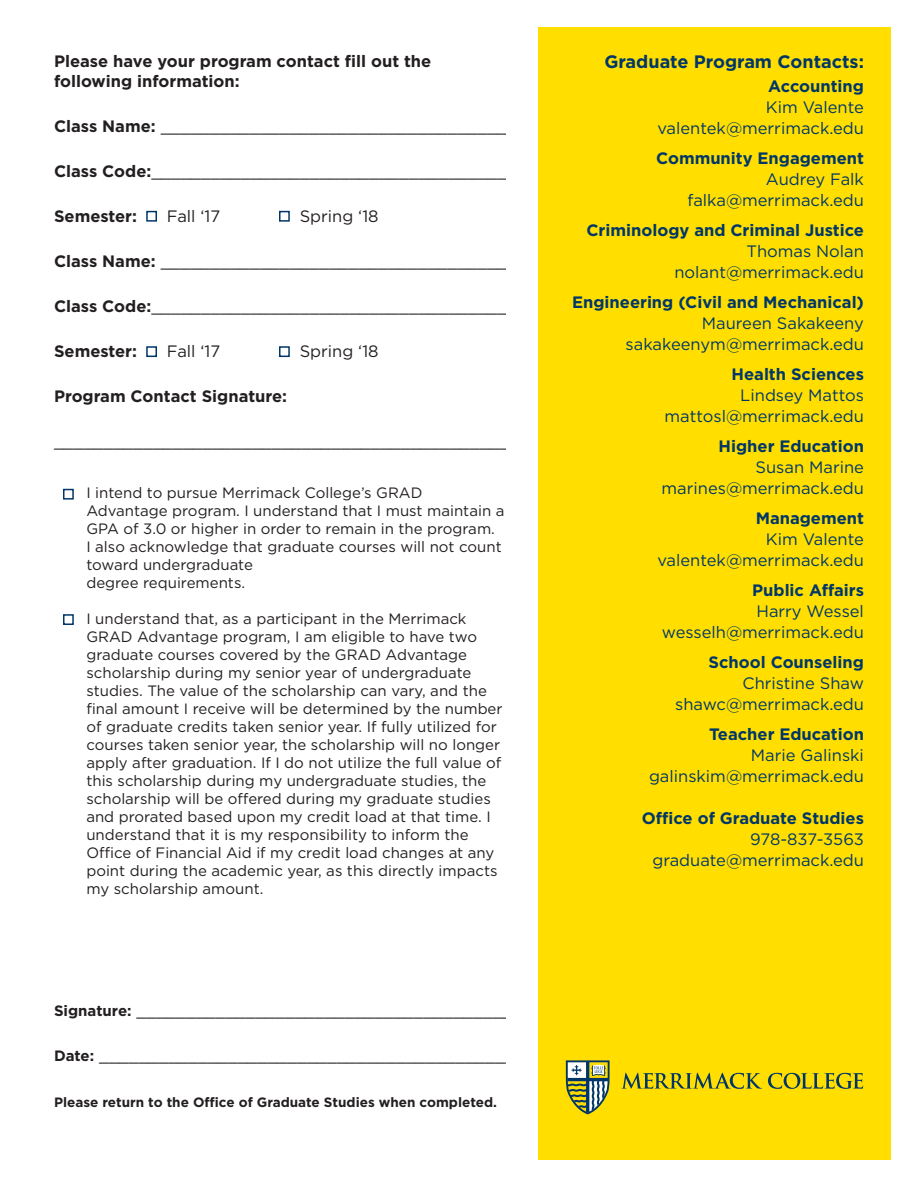
<style>
.page{position:relative;width:918px;height:1188px;background:#fff}
.page>*{position:absolute;margin:0;border:0;box-sizing:border-box;transform-origin:0 0}
.t1{font:700 18px "Gotham";color:#003768}
.t2{font:16.5px "Gotham";color:#003768}
.t3{font:16.5px "Gotham";color:#231f20}
.t4{font:700 16.5px "Gotham";color:#003768}
.t5{font:700 16.5px/19.8px "Gotham";color:#231f20}
.t6{font:15px/18px "Gotham";color:#231f20}
.t7{font:700 13.5px "Gotham";color:#231f20}
.s1{font-weight:700}
.s2{font-weight:700;font-size:15px}
</style>
<div class="page">
<div style="left:538px;top:28px;width:352px;height:1132px;background:#ffde00"></div>
<svg style="left:566px;top:1060px;width:44px;height:54px"></svg>
<svg style="left:622px;top:1073px;width:140px;height:16px"></svg>
<svg style="left:768px;top:1073px;width:95px;height:16px"></svg>
<div style="left:63px;top:489px;width:11px;height:11px;border:2px solid #003768"></div>
<div style="left:146px;top:346px;width:11px;height:11px;border:2px solid #003768"></div>
<div style="left:146px;top:211px;width:11px;height:11px;border:2px solid #003768"></div>
<div style="left:279px;top:346px;width:11px;height:11px;border:2px solid #003768"></div>
<div style="left:279px;top:211px;width:11px;height:11px;border:2px solid #003768"></div>
<div style="left:63px;top:614px;width:11px;height:11px;border:2px solid #003768"></div>
<p class="t5" style="left:54px;top:51px;width:379px">Please have your program contact fill out the following information:</p>
<p class="t3" style="left:54px;top:116px;width:455px"><span class="s1">Class Name:</span> ___________________________________</p>
<p class="t3" style="left:54px;top:161px;width:455px"><span class="s1">Class Code:</span>____________________________________</p>
<p class="t5" style="left:54px;top:206px;width:85px">Semester:</p>
<p class="t3" style="left:167px;top:206px;width:55px">Fall ‘17</p>
<p class="t3" style="left:300px;top:206px;width:80px">Spring ‘18</p>
<p class="t3" style="left:54px;top:251px;width:455px"><span class="s1">Class Name:</span> ___________________________________</p>
<p class="t3" style="left:54px;top:296px;width:455px"><span class="s1">Class Code:</span>____________________________________</p>
<p class="t5" style="left:54px;top:341px;width:85px">Semester:</p>
<p class="t3" style="left:167px;top:341px;width:55px">Fall ‘17</p>
<p class="t3" style="left:300px;top:341px;width:80px">Spring ‘18</p>
<p class="t5" style="left:54px;top:386px;width:235px">Program Contact Signature:</p>
<p class="t3" style="left:54px;top:431px;width:457px">______________________________________________</p>
<p class="t6" style="left:86px;top:483px;width:420px">I intend to pursue Merrimack College’s GRAD Advantage program. I understand that I must maintain a GPA of 3.0 or higher in order to remain in the program.<br>I also acknowledge that graduate courses will not count toward undergraduate<br>degree requirements.</p>
<p class="t6" style="left:86px;top:609px;width:382px">I understand that, as a participant in the Merrimack</p>
<p class="t6" style="left:86px;top:627px;width:418px">GRAD Advantage program, I am eligible to have two graduate courses covered by the GRAD Advantage scholarship during my senior year of undergraduate studies. The value of the scholarship can vary, and the final amount I receive will be determined by the number of graduate credits taken senior year. If fully utilized for courses taken senior year, the scholarship will no longer apply after graduation. If I do not utilize the full value of this scholarship during my undergraduate studies, the scholarship will be offered during my graduate studies and prorated based upon my credit load at that time. I understand that it is my responsibility to inform the Office of Financial Aid if my credit load changes at any point during the academic year, as this directly impacts my scholarship amount.</p>
<p class="t3" style="left:54px;top:999px;width:460px"><span class="s2">Signature:</span> ______________________________________</p>
<p class="t3" style="left:54px;top:1044px;width:462px"><span class="s2">Date:</span> __________________________________________</p>
<p class="t7" style="left:54px;top:1094px;width:445px">Please return to the Office of Graduate Studies when completed.</p>
<p class="t1" style="left:604px;top:50px;width:261px">Graduate Program Contacts:</p>
<p class="t4" style="left:768px;top:76px;width:97px">Accounting</p>
<p class="t2" style="left:766px;top:97px;width:100px">Kim Valente</p>
<p class="t2" style="left:657px;top:118px;width:208px">valentek@merrimack.edu</p>
<p class="t4" style="left:656px;top:148px;width:209px">Community Engagement</p>
<p class="t2" style="left:766px;top:169px;width:100px">Audrey Falk</p>
<p class="t2" style="left:688px;top:190px;width:178px">falka@merrimack.edu</p>
<p class="t4" style="left:586px;top:220px;width:279px">Criminology and Criminal Justice</p>
<p class="t2" style="left:747px;top:241px;width:119px">Thomas Nolan</p>
<p class="t2" style="left:674px;top:262px;width:191px">nolant@merrimack.edu</p>
<p class="t4" style="left:572px;top:292px;width:293px">Engineering (Civil and Mechanical)</p>
<p class="t2" style="left:702px;top:313px;width:164px">Maureen Sakakeeny</p>
<p class="t2" style="left:626px;top:334px;width:240px">sakakeenym@merrimack.edu</p>
<p class="t4" style="left:732px;top:364px;width:134px">Health Sciences</p>
<p class="t2" style="left:740px;top:385px;width:125px">Lindsey Mattos</p>
<p class="t2" style="left:665px;top:406px;width:201px">mattosl@merrimack.edu</p>
<p class="t4" style="left:719px;top:436px;width:147px">Higher Education</p>
<p class="t2" style="left:756px;top:457px;width:110px">Susan Marine</p>
<p class="t2" style="left:662px;top:478px;width:204px">marines@merrimack.edu</p>
<p class="t4" style="left:756px;top:508px;width:110px">Management</p>
<p class="t2" style="left:766px;top:529px;width:100px">Kim Valente</p>
<p class="t2" style="left:657px;top:550px;width:208px">valentek@merrimack.edu</p>
<p class="t4" style="left:752px;top:580px;width:113px">Public Affairs</p>
<p class="t2" style="left:757px;top:601px;width:109px">Harry Wessel</p>
<p class="t2" style="left:662px;top:622px;width:204px">wesselh@merrimack.edu</p>
<p class="t4" style="left:709px;top:652px;width:157px">School Counseling</p>
<p class="t2" style="left:743px;top:673px;width:123px">Christine Shaw</p>
<p class="t2" style="left:675px;top:694px;width:190px">shawc@merrimack.edu</p>
<p class="t4" style="left:709px;top:724px;width:156px">Teacher Education</p>
<p class="t2" style="left:751px;top:745px;width:115px">Marie Galinski</p>
<p class="t2" style="left:649px;top:766px;width:216px">galinskim@merrimack.edu</p>
<p class="t4" style="left:642px;top:808px;width:224px">Office of Graduate Studies</p>
<p class="t2" style="left:750px;top:829px;width:115px">978-837-3563</p>
<p class="t2" style="left:652px;top:850px;width:213px">graduate@merrimack.edu</p>
</div>
